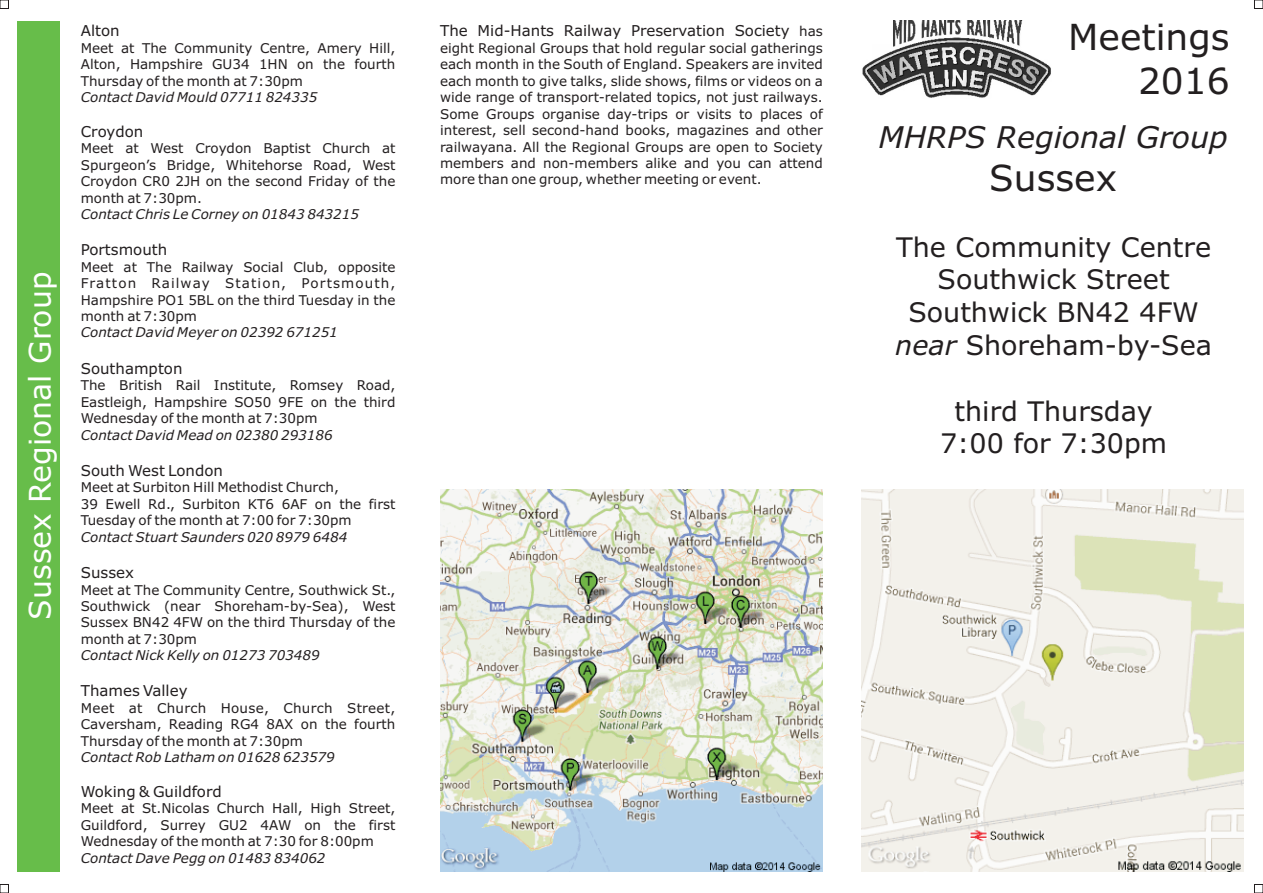
<style>
.page{position:relative;width:1263px;height:893px;background:#fff}
.page>*{position:absolute;margin:0;border:0;box-sizing:border-box;transform-origin:0 0}
.t1{font:36px/43.8px "Verdana";color:#231f20;text-align:right}
.t2{font:30px "Verdana";color:#fff}
.t3{font:italic 30px "Verdana";color:#231f20}
.t4{font:27px/32.8px "Verdana";color:#231f20;text-align:center}
.t5{font:15px "Verdana";color:#231f20}
.t6{font:13.5px/16.4px "Verdana";color:#231f20;text-align:justify}
.t7{font:italic 13.5px "Verdana";color:#231f20}
.s1{font-size:13.5px}
.s2{font-style:italic}
</style>
<div class="page">
<div style="left:17px;top:21px;width:43px;height:851px;background:#67bd4a"></div>
<img style="left:440px;top:489px;width:383px;height:383px">
<img style="left:861px;top:489px;width:383px;height:383px">
<img style="left:862px;top:21px;width:189px;height:77px">
<div style="left:0;top:0;width:9px;height:9px;border:1px solid #231f20"></div>
<div style="left:1254px;top:0;width:9px;height:9px;border:1px solid #231f20"></div>
<div style="left:1254px;top:884px;width:9px;height:9px;border:1px solid #231f20"></div>
<div style="left:0;top:884px;width:9px;height:9px;border:1px solid #231f20"></div>
<h2 class="t2" style="left:28px;top:620px;width:349px;rotate:-90deg">Sussex Regional Group</h2>
<p class="t5" style="left:81px;top:25px;width:40px">Alton</p>
<p class="t6" style="left:81px;top:41px;width:316px">Meet at The Community Centre, Amery Hill, Alton, Hampshire GU34 1HN on the fourth Thursday of the month at 7:30pm</p>
<p class="t7" style="left:81px;top:92px;width:238px">Contact David Mould 07711 824335</p>
<p class="t5" style="left:81px;top:125px;width:64px">Croydon</p>
<p class="t6" style="left:81px;top:141px;width:316px">Meet at West Croydon Baptist Church at Spurgeon’s Bridge, Whitehorse Road, West Croydon CR0 2JH on the second Friday of the month at 7:30pm.</p>
<p class="t7" style="left:81px;top:209px;width:280px">Contact Chris Le Corney on 01843 843215</p>
<p class="t5" style="left:81px;top:244px;width:88px">Portsmouth</p>
<p class="t6" style="left:81px;top:260px;width:316px">Meet at The Railway Social Club, opposite Fratton Railway Station, Portsmouth, Hampshire PO1 5BL on the third Tuesday in the month at 7:30pm</p>
<p class="t7" style="left:81px;top:327px;width:259px">Contact David Meyer on 02392 671251</p>
<p class="t5" style="left:81px;top:362px;width:103px">Southampton</p>
<p class="t6" style="left:81px;top:378px;width:316px">The British Rail Institute, Romsey Road, Eastleigh, Hampshire SO50 9FE on the third Wednesday of the month at 7:30pm</p>
<p class="t7" style="left:81px;top:429px;width:253px">Contact David Mead on 02380 293186</p>
<p class="t5" style="left:81px;top:464px;width:144px">South West London</p>
<p class="t6" style="left:81px;top:480px;width:316px;text-align:left">Meet at Surbiton Hill Methodist Church,<br>39 Ewell Rd., Surbiton KT6 6AF on the first<br>Tuesday of the month at 7:00 for 7:30pm</p>
<p class="t7" style="left:81px;top:531px;width:268px">Contact Stuart Saunders 020 8979 6484</p>
<p class="t5" style="left:81px;top:566px;width:55px">Sussex</p>
<p class="t6" style="left:81px;top:583px;width:316px">Meet at The Community Centre, Southwick St., Southwick (near Shoreham-by-Sea), West Sussex BN42 4FW on the third Thursday of the month at 7:30pm</p>
<p class="t7" style="left:81px;top:650px;width:240px">Contact Nick Kelly on 01273 703489</p>
<p class="t5" style="left:81px;top:685px;width:108px">Thames Valley</p>
<p class="t6" style="left:81px;top:701px;width:316px">Meet at Church House, Church Street, Caversham, Reading RG4 8AX on the fourth Thursday of the month at 7:30pm</p>
<p class="t7" style="left:81px;top:752px;width:256px">Contact Rob Latham on 01628 623579</p>
<p class="t5" style="left:81px;top:785px;width:143px">Woking &amp; Guildford</p>
<p class="t6" style="left:81px;top:801px;width:316px">Meet at St.Nicolas Church Hall, High Street, Guildford, Surrey GU2 4AW on the first Wednesday of the month at 7:30 for 8:00pm</p>
<p class="t7" style="left:81px;top:852px;width:246px">Contact Dave Pegg on 01483 834062</p>
<p class="t5" style="left:440px;top:25px;width:384px">The Mid-Hants Railway Preservation Society <span class="s1">has</span></p>
<p class="t6" style="left:440px;top:41px;width:384px">eight Regional Groups that hold regular social gatherings each month in the South of England. Speakers are invited each month to give talks, slide shows, films or videos on a wide range of transport-related topics, not just railways.<br>Some Groups organise day-trips or visits to places of interest, sell second-hand books, magazines and other railwayana. All the Regional Groups are open to Society members and non-members alike and you can attend more than one group, whether meeting or event.</p>
<h1 class="t1" style="left:1068px;top:19px;width:163px">Meetings<br>2016</h1>
<h2 class="t3" style="left:878px;top:125px;width:351px">MHRPS Regional Group</h2>
<h1 class="t1" style="left:989px;top:159px;width:129px">Sussex</h1>
<h3 class="t4" style="left:895px;top:233px;width:318px">The Community Centre<br>Southwick Street<br>Southwick BN42 4FW <span class="s2">near</span> Shoreham-by-Sea</h3>
<h3 class="t4" style="left:940px;top:397px;width:229px">third Thursday<br>7:00 for 7:30pm</h3>
</div>
